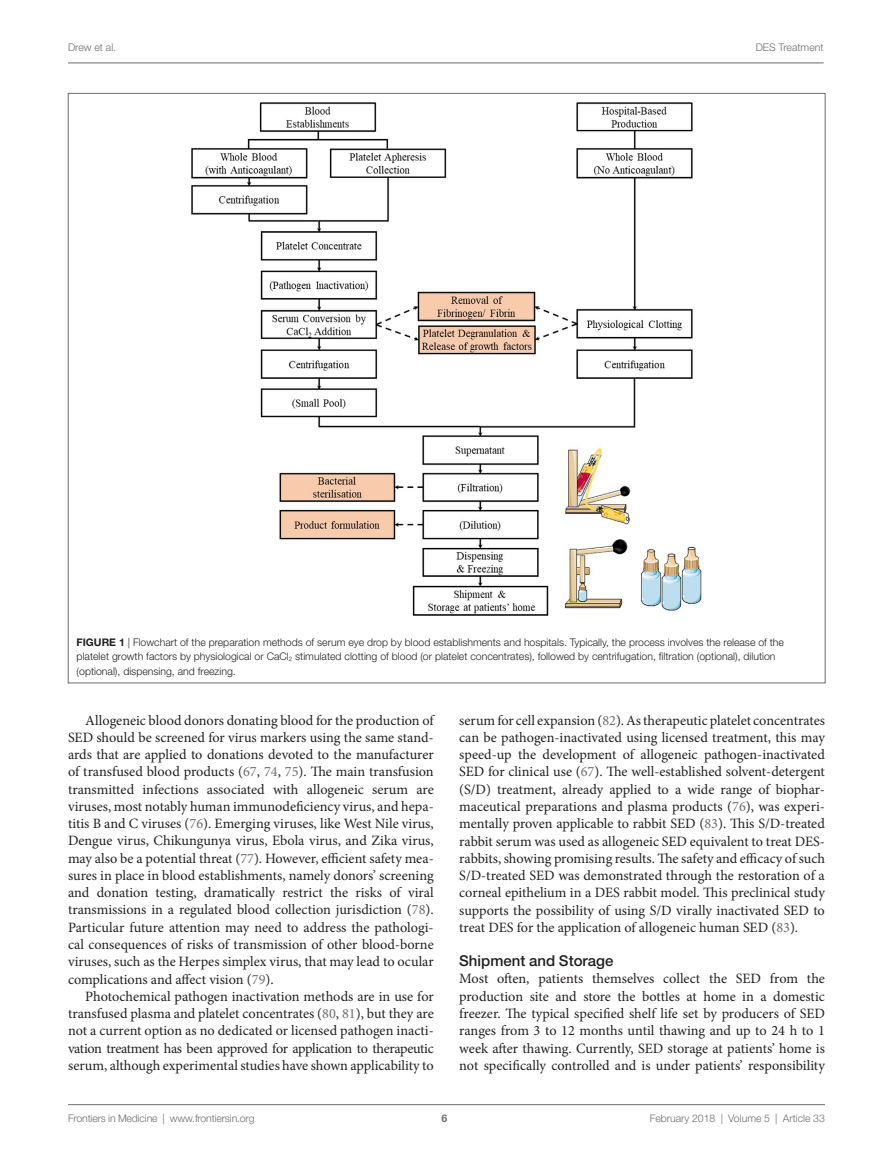
<style>
.page{position:relative;width:893px;height:1170px;background:#fff}
.page>*{position:absolute;margin:0;border:0;box-sizing:border-box;transform-origin:0 0}
.t1{font:500 15px "Helvetica Neue LT Std";color:#231f20}
.t2{font:14.25px/17.2px "Minion Pro";color:#231f20;text-align:justify}
.t3{font:300 10.5px/14.2px "Helvetica Neue LT Std";color:#231f20}
.t4{font:300 10.5px "Helvetica Neue LT Std";letter-spacing:-.015em;color:#6c6d70}
.t5{font:700 10.5px "Helvetica Neue LT Std";color:#231f20}
.t6{font:700 10.5px "Helvetica Neue LT Std";color:#6c6d70}
.s1{font-weight:700}
.s2{color:#6c6d70}
</style>
<div class="page">
<img style="left:191px;top:102px;width:511px;height:514px">
<hr style="left:68px;top:63px;width:756px;height:1px;background:#6c6d70">
<hr style="left:68px;top:1104px;width:757px;height:1px;background:#6c6d70">
<p class="t4" style="left:68px;top:41px;width:50px">Drew et al.</p>
<p class="t4" style="left:756px;top:41px;width:69px">DES Treatment</p>
<p class="t3" style="left:77px;top:635px;width:709px;text-indent:33px"><span class="s1">E 1</span> | Flowchart of the preparation methods of serum eye drop by blood establishments and hospitals. Typically, the process involves the release of the platelet growth factors by physiological or CaCl<sub>2</sub> stimulated clotting of blood (or platelet concentrates), followed by centrifugation, filtration (optional), dilution (optional), dispensing, and freezing.</p>
<p class="t5" style="left:77px;top:635px;width:18px">FIGUR</p>
<p class="t2" style="left:68px;top:711px;width:367px;text-indent:17px">Allogeneic blood donors donating blood for the production of SED should be screened for virus markers using the same stand&shy;ards that are applied to donations devoted to the manufacturer of transfused blood products (<span class="s2">67</span>, <span class="s2">74</span>, <span class="s2">75</span>). The main transfusion transmitted infections associated with allogeneic serum are viruses, most notably human immunodeficiency virus, and hepa&shy;titis B and C viruses (<span class="s2">76</span>). Emerging viruses, like West Nile virus, Dengue virus, Chikungunya virus, Ebola virus, and Zika virus, may also be a potential threat (<span class="s2">77</span>). However, efficient safety mea&shy;sures in place in blood establishments, namely donors’ screening and donation testing, dramatically restrict the risks of viral transmissions in a regulated blood collection jurisdiction (<span class="s2">78</span>).<br>Particular future attention may need to address the pathologi&shy;cal consequences of risks of transmission of other blood-borne viruses, such as the Herpes simplex virus, that may lead to ocular complications and affect vision (<span class="s2">79</span>).</p>
<p class="t2" style="left:68px;top:987px;width:367px;text-indent:17px">Photochemical pathogen inactivation methods are in use for transfused plasma and platelet concentrates (<span class="s2">80</span>, <span class="s2">81</span>), but they are not a current option as no dedicated or licensed pathogen inacti&shy;vation treatment has been approved for application to therapeutic serum, although experimental studies have shown applicability to</p>
<p class="t2" style="left:459px;top:711px;width:367px">serum for cell expansion (<span class="s2">82</span>). As therapeutic platelet concentrates can be pathogen-inactivated using licensed treatment, this may speed-up the development of allogeneic pathogen-inactivated SED for clinical use (<span class="s2">67</span>). The well-established solvent-detergent (S/D) treatment, already applied to a wide range of biophar&shy;maceutical preparations and plasma products (<span class="s2">76</span>), was experi&shy;mentally proven applicable to rabbit SED (<span class="s2">83</span>). This S/D-treated rabbit serum was used as allogeneic SED equivalent to treat DES&shy;rabbits, showing promising results. The safety and efficacy of such S/D-treated SED was demonstrated through the restoration of a corneal epithelium in a DES rabbit model. This preclinical study supports the possibility of using S/D virally inactivated SED to treat DES for the application of allogeneic human SED (<span class="s2">83</span>).</p>
<p class="t1" style="left:459px;top:951px;width:156px">Shipment and Storage</p>
<p class="t2" style="left:459px;top:970px;width:367px">Most often, patients themselves collect the SED from the production site and store the bottles at home in a domestic freezer. The typical specified shelf life set by producers of SED ranges from 3 to 12 months until thawing and up to 24 h to 1 week after thawing. Currently, SED storage at patients’ home is not specifically controlled and is under patients’ responsibility</p>
<p class="t4" style="left:68px;top:1111px;width:188px">Frontiers in Medicine | www.frontiersin.org</p>
<p class="t4" style="left:650px;top:1111px;width:177px">February 2018 | Volume 5 | Article 33</p>
<p class="t6" style="left:441px;top:1111px;width:7px">6</p>
</div>
